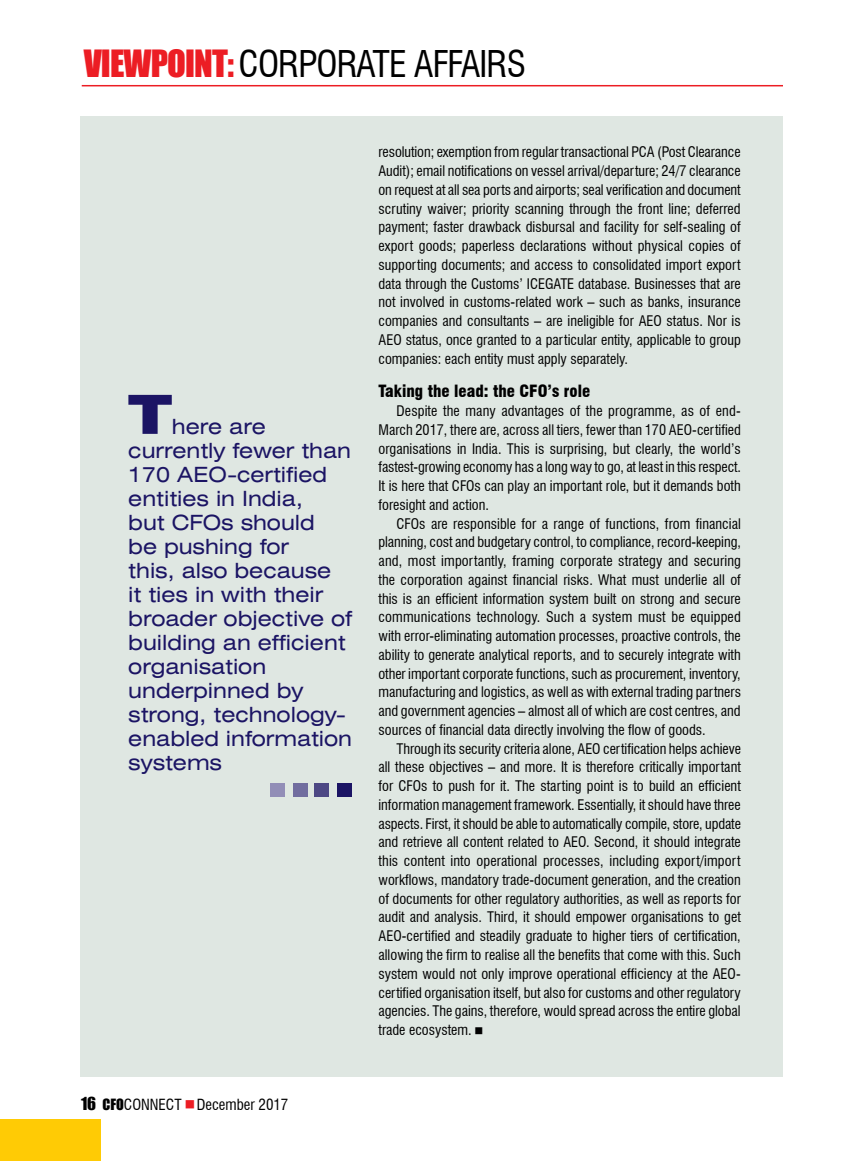
<style>
.page{position:relative;width:864px;height:1161px;background:#fff}
.page>*{position:absolute;margin:0;border:0;box-sizing:border-box;transform-origin:0 0}
.t1{font:900 expanded 54px "Swiss 721 BT";color:#1b1464}
.t2{font:condensed 36px "Swiss 721 BT";letter-spacing:-.025em;color:#000}
.t3{font:expanded 21px/24px "Swiss 721 BT";color:#1b1464}
.t4{font:900 condensed 16.5px "Swiss 721 BT";color:#000}
.t5{font:condensed 15px "Swiss 721 BT";color:#000}
.t6{font:condensed 14.25px/18.8px "Swiss 721 BT";color:#000;text-align:justify}
.s1{font-family:"Impact";font-stretch:normal;font-size:34.5px;color:#ec1d24}
.s2{font-family:"Impact";font-stretch:normal;font-size:16.5px}
.s3{font-family:"Impact";font-stretch:normal;font-size:14.25px}
</style>
<div class="page">
<hr style="left:82px;top:85px;width:701px;height:1px;background:#ec1d24">
<div style="left:0;top:1119px;width:101px;height:42px;background:#ffcb05"></div>
<div style="left:81px;top:116px;width:702px;height:960px;background:#dfe7e2"></div>
<div style="left:293px;top:783px;width:14px;height:13px;background:#716d9f"></div>
<div style="left:315px;top:783px;width:14px;height:13px;background:#4d4884"></div>
<div style="left:337px;top:783px;width:15px;height:13px;background:#1b1464"></div>
<div style="left:270px;top:783px;width:15px;height:13px;background:#928eb7"></div>
<h2 class="t2" style="left:84px;top:43px;width:444px"><span class="s1">VIEWPOINT:</span> CORPORATE AFFAIRS</h2>
<h1 class="t1" style="left:128px;top:382px;width:45px">T</h1>
<p class="t3" style="left:128px;top:414px;width:225px;text-indent:44px">here are currently fewer than<br>170 AEO-certified entities in India,<br>but CFOs should<br>be pushing for<br>this, also because<br>it ties in with their broader objective of building an efficient organisation underpinned by strong, technology&shy;enabled information systems</p>
<p class="t5" style="left:81px;top:1096px;width:209px"><span class="s2">16</span> <span class="s3">CFO</span>CONNECT December 2017</p>
<p class="t6" style="left:379px;top:143px;width:364px">resolution; exemption from regular transactional PCA (Post Clearance Audit); email notifications on vessel arrival/departure; 24/7 clearance on request at all sea ports and airports; seal verification and document scrutiny waiver; priority scanning through the front line; deferred payment; faster drawback disbursal and facility for self-sealing of export goods; paperless declarations without physical copies of supporting documents; and access to consolidated import export data through the Customs’ ICEGATE database. Businesses that are not involved in customs-related work – such as banks, insurance companies and consultants – are ineligible for AEO status. Nor is AEO status, once granted to a particular entity, applicable to group companies: each entity must apply separately.</p>
<p class="t4" style="left:379px;top:382px;width:213px">Taking the lead: the CFO’s role</p>
<p class="t6" style="left:379px;top:402px;width:364px;text-indent:18px">Despite the many advantages of the programme, as of end-March 2017, there are, across all tiers, fewer than 170 AEO-certified organisations in India. This is surprising, but clearly, the world’s fastest-growing economy has a long way to go, at least in this respect.<br>It is here that CFOs can play an important role, but it demands both foresight and action.</p>
<p class="t6" style="left:379px;top:514px;width:364px;text-indent:18px">CFOs are responsible for a range of functions, from financial planning, cost and budgetary control, to compliance, record-keeping, and, most importantly, framing corporate strategy and securing the corporation against financial risks. What must underlie all of this is an efficient information system built on strong and secure communications technology. Such a system must be equipped with error-eliminating automation processes, proactive controls, the ability to generate analytical reports, and to securely integrate with other important corporate functions, such as procurement, inventory, manufacturing and logistics, as well as with external trading partners and government agencies – almost all of which are cost centres, and sources of financial data directly involving the flow of goods.</p>
<p class="t6" style="left:379px;top:739px;width:364px;text-indent:18px">Through its security criteria alone, AEO certification helps achieve all these objectives – and more. It is therefore critically important for CFOs to push for it. The starting point is to build an efficient information management framework. Essentially, it should have three aspects. First, it should be able to automatically compile, store, update and retrieve all content related to AEO. Second, it should integrate this content into operational processes, including export/import workflows, mandatory trade-document generation, and the creation of documents for other regulatory authorities, as well as reports for audit and analysis. Third, it should empower organisations to get AEO-certified and steadily graduate to higher tiers of certification, allowing the firm to realise all the benefits that come with this. Such system would not only improve operational efficiency at the AEO&shy;certified organisation itself, but also for customs and other regulatory agencies. The gains, therefore, would spread across the entire global trade ecosystem. ■</p>
</div>
